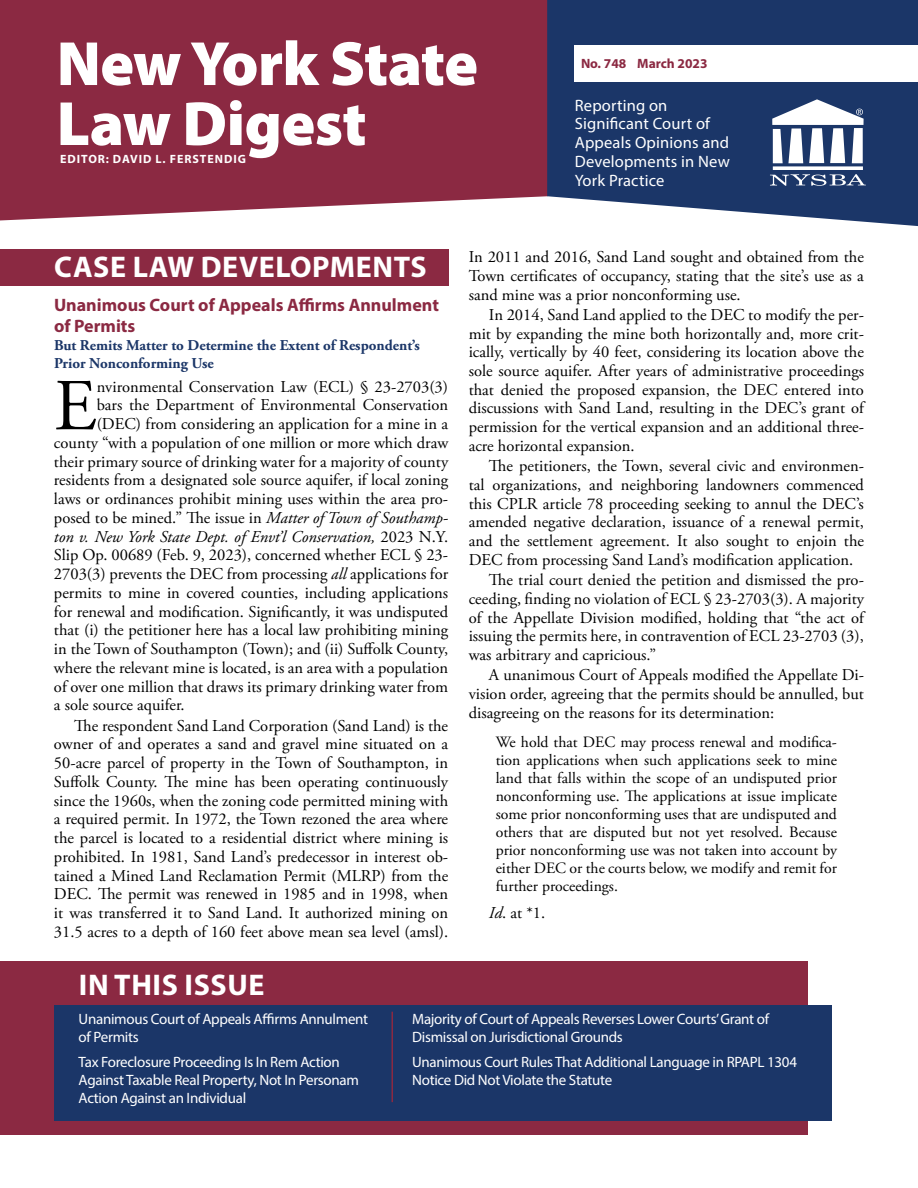
<style>
.page{position:relative;width:918px;height:1188px;background:#fff}
.page>*{position:absolute;margin:0;border:0;box-sizing:border-box;transform-origin:0 0}
.Front_Page_Paragraph{font:73.05px "Adobe Garamond Pro";color:#000}
.t1{font:900 63px/60px "Myriad Pro";letter-spacing:-.01em;color:#fff}
.Heading_1{font:700 30px "Myriad Pro";letter-spacing:.02em;color:#fff}
.Heading_2{font:700 18px/21px "Myriad Pro";color:#8b2942}
.Front_Page_Body_Copy{font:16.5px/18.8px "Adobe Garamond Pro";color:#000;text-align:justify}
.Front_Page_Paragraph-2{font:16.5px "Adobe Garamond Pro";color:#000}
.Reporting_on{font:16.5px/18.8px "Myriad Pro";letter-spacing:.01em;color:#fff}
.Front_Page_Paragraph-3{font:italic 16.5px "Adobe Garamond Pro";color:#000}
.Blockquotes{font:15.75px/18px "Adobe Garamond Pro";color:#000;text-align:justify}
.Table_of_Contents{font:15px/18px "Myriad Pro";letter-spacing:-.02em;color:#fff}
.Heading_3{font:700 15px/18px "Adobe Garamond Pro";color:#1b3668}
.Number_Volume{font:700 13.5px "Myriad Pro";color:#8b2942}
.Editor{font:700 12px "Myriad Pro";letter-spacing:.08em;color:#fff}
.s1{font-style:italic}
.s2{font-style:normal}
</style>
<div class="page">
<div style="left:0;top:249px;width:448px;height:37px;background:#8b2942"></div>
<div style="left:0;top:961px;width:808px;height:174px;background:#8b2942"></div>
<div style="left:54px;top:1005px;width:778px;height:115px;background:#1b3668"></div>
<div style="left:0;top:0;width:547px;height:220px;background:#8b2942"></div>
<svg style="left:547px;top:0;width:371px;height:226px;background:#2f4875"></svg>
<div style="left:575px;top:45px;width:343px;height:36px;background:#fff"></div>
<hr style="left:392px;top:1012px;width:1px;height:90px;background:#8b2942">
<svg style="left:770px;top:174px;width:96px;height:12px"></svg>
<svg style="left:773px;top:166px;width:90px;height:4px"></svg>
<svg style="left:772px;top:99px;width:92px;height:64px"></svg>
<h1 class="t1" style="left:57px;top:31px;width:423px">New York State<br>Law Digest</h1>
<p class="Editor" style="left:60px;top:152px;width:187px">EDITOR: DAVID L. FERSTENDIG</p>
<p class="Number_Volume" style="left:581px;top:55px;width:128px">No. 748 March 2023</p>
<p class="Reporting_on" style="left:575px;top:95px;width:157px">Reporting on<br>Significant Court of<br>Appeals Opinions and<br>Developments in New<br>York Practice</p>
<h1 class="Heading_1" style="left:54px;top:248px;width:374px">CASE LAW DEVELOPMENTS</h1>
<h2 class="Heading_2" style="left:54px;top:293px;width:386px">Unanimous Court of Appeals Affirms Annulment of Permits</h2>
<h3 class="Heading_3" style="left:54px;top:336px;width:367px">But Remits Matter to Determine the Extent of Respondent’s<br>Prior Nonconforming Use</h3>
<p class="Front_Page_Paragraph" style="left:54px;top:362px;width:44px">E</p>
<p class="Front_Page_Paragraph-2" style="left:97px;top:377px;width:353px">nvironmental Conservation Law (ECL) § 23-2703(3)</p>
<p class="Front_Page_Paragraph-2" style="left:97px;top:395px;width:353px">bars the Department of Environmental Conservation</p>
<p class="Front_Page_Paragraph-2" style="left:97px;top:414px;width:353px">(DEC) from considering an application for a mine in a</p>
<p class="Front_Page_Paragraph-2" style="left:54px;top:433px;width:396px">county “with a population of one million or more which draw</p>
<p class="Front_Page_Paragraph-2" style="left:54px;top:452px;width:396px">their primary source of drinking water for a majority of county</p>
<p class="Front_Page_Paragraph-2" style="left:54px;top:470px;width:396px">residents from a designated sole source aquifer, if local zoning</p>
<p class="Front_Page_Paragraph-2" style="left:54px;top:489px;width:396px">laws or ordinances prohibit mining uses within the area pro-</p>
<p class="Front_Page_Paragraph-2" style="left:54px;top:508px;width:396px">posed to be mined.” The issue in <span class="s1">Matter of Town of Southamp-</span></p>
<p class="Front_Page_Paragraph-3" style="left:54px;top:527px;width:396px">ton v. New York State Dept. of Envt’l Conservation, <span class="s2">2023 N.Y.</span></p>
<p class="Front_Page_Paragraph-2" style="left:54px;top:545px;width:396px">Slip Op. 00689 (Feb. 9, 2023), concerned whether ECL § 23-</p>
<p class="Front_Page_Paragraph-2" style="left:54px;top:564px;width:396px">2703(3) prevents the DEC from processing <span class="s1">all</span> applications for</p>
<p class="Front_Page_Paragraph-2" style="left:54px;top:583px;width:396px">permits to mine in covered counties, including applications</p>
<p class="Front_Page_Paragraph-2" style="left:54px;top:602px;width:396px">for renewal and modification. Significantly, it was undisputed</p>
<p class="Front_Page_Paragraph-2" style="left:54px;top:620px;width:396px">that (i) the petitioner here has a local law prohibiting mining</p>
<p class="Front_Page_Paragraph-2" style="left:54px;top:639px;width:396px">in the Town of Southampton (Town); and (ii) Suffolk County,</p>
<p class="Front_Page_Paragraph-2" style="left:54px;top:658px;width:396px">where the relevant mine is located, is an area with a population</p>
<p class="Front_Page_Paragraph-2" style="left:54px;top:676px;width:396px">of over one million that draws its primary drinking water from</p>
<p class="Front_Page_Paragraph-2" style="left:54px;top:695px;width:132px">a sole source aquifer.</p>
<p class="Front_Page_Body_Copy" style="left:54px;top:717px;width:396px;text-indent:20px">The respondent Sand Land Corporation (Sand Land) is the owner of and operates a sand and gravel mine situated on a 50-acre parcel of property in the Town of Southampton, in Suffolk County. The mine has been operating continuously since the 1960s, when the zoning code permitted mining with a required permit. In 1972, the Town rezoned the area where the parcel is located to a residential district where mining is prohibited. In 1981, Sand Land’s predecessor in interest ob&shy;tained a Mined Land Reclamation Permit (MLRP) from the DEC. The permit was renewed in 1985 and in 1998, when it was transferred it to Sand Land. It authorized mining on 31.5 acres to a depth of 160 feet above mean sea level (amsl).</p>
<p class="Front_Page_Body_Copy" style="left:469px;top:248px;width:397px">In 2011 and 2016, Sand Land sought and obtained from the Town certificates of occupancy, stating that the site’s use as a sand mine was a prior nonconforming use.</p>
<p class="Front_Page_Body_Copy" style="left:469px;top:306px;width:397px;text-indent:20px">In 2014, Sand Land applied to the DEC to modify the per&shy;mit by expanding the mine both horizontally and, more crit&shy;ically, vertically by 40 feet, considering its location above the sole source aquifer. After years of administrative proceedings that denied the proposed expansion, the DEC entered into discussions with Sand Land, resulting in the DEC’s grant of permission for the vertical expansion and an additional three&shy;acre horizontal expansion.</p>
<p class="Front_Page_Body_Copy" style="left:469px;top:457px;width:397px;text-indent:20px">The petitioners, the Town, several civic and environmen&shy;tal organizations, and neighboring landowners commenced this CPLR article 78 proceeding seeking to annul the DEC’s amended negative declaration, issuance of a renewal permit, and the settlement agreement. It also sought to enjoin the DEC from processing Sand Land’s modification application.</p>
<p class="Front_Page_Body_Copy" style="left:469px;top:571px;width:397px;text-indent:20px">The trial court denied the petition and dismissed the pro&shy;ceeding, finding no violation of ECL § 23-2703(3). A majority of the Appellate Division modified, holding that “the act of issuing the permits here, in contravention of ECL 23-2703 (3), was arbitrary and capricious.”</p>
<p class="Front_Page_Body_Copy" style="left:469px;top:666px;width:397px;text-indent:20px">A unanimous Court of Appeals modified the Appellate Di&shy;vision order, agreeing that the permits should be annulled, but disagreeing on the reasons for its determination:</p>
<p class="Blockquotes" style="left:496px;top:733px;width:343px">We hold that DEC may process renewal and modifica&shy;tion applications when such applications seek to mine land that falls within the scope of an undisputed prior nonconforming use. The applications at issue implicate some prior nonconforming uses that are undisputed and others that are disputed but not yet resolved. Because prior nonconforming use was not taken into account by either DEC or the courts below, we modify and remit for further proceedings.</p>
<p class="Front_Page_Body_Copy" style="left:489px;top:904px;width:58px"><span class="s1">Id</span>. at *1.</p>
<h1 class="Heading_1" style="left:79px;top:965px;width:187px">IN THIS ISSUE</h1>
<p class="Table_of_Contents" style="left:79px;top:1010px;width:291px">Unanimous Court of Appeals Affirms Annulment of Permits</p>
<p class="Table_of_Contents" style="left:79px;top:1053px;width:282px">Tax Foreclosure Proceeding Is In Rem Action<br>Against Taxable Real Property, Not In Personam<br>Action Against an Individual</p>
<p class="Table_of_Contents" style="left:412px;top:1010px;width:358px">Majority of Court of Appeals Reverses Lower Courts’ Grant of<br>Dismissal on Jurisdictional Grounds</p>
<p class="Table_of_Contents" style="left:412px;top:1053px;width:386px">Unanimous Court Rules That Additional Language in RPAPL 1304<br>Notice Did Not Violate the Statute</p>
</div>
